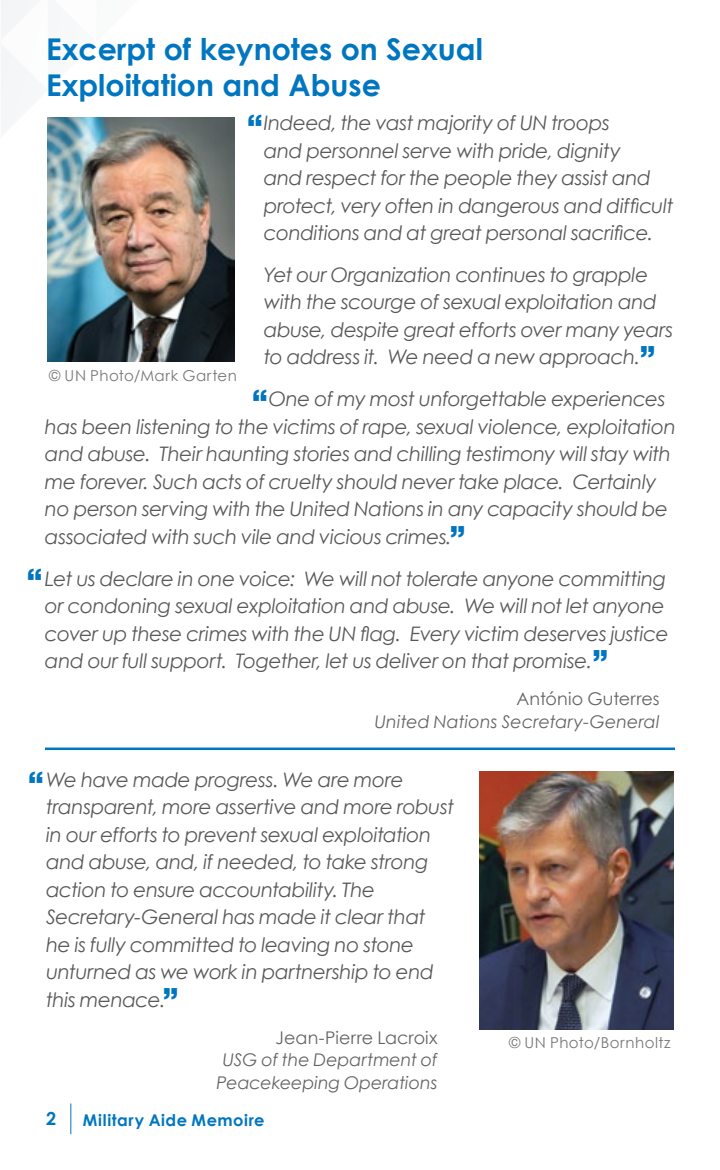
<style>
.page{position:relative;width:720px;height:1170px;background:#fff}
.page>*{position:absolute;margin:0;border:0;box-sizing:border-box;transform-origin:0 0}
.t1{font:700 30px/36px "Century Gothic";color:#0076c0}
.t2{font:900 30px "Helvetica Neue LT Std";color:#0076c0}
.t3{font:italic 20px/27.5px "Century Gothic";letter-spacing:-.02em;color:#58595b}
.t4{font:700 18px "Century Gothic";color:#0076c0}
.t5{font:italic 17.5px/22.5px "Century Gothic";color:#636466;text-align:center}
.t6{font:17.5px "Century Gothic";letter-spacing:.005em;color:#636466}
.t7{font:700 16.25px "Century Gothic";letter-spacing:.03em;color:#0076c0}
.t8{font:15px "Century Gothic";letter-spacing:.03em;color:#77787b}
</style>
<div class="page">
<hr style="left:70px;top:1103px;width:1px;height:31px;background:#0076c0">
<svg style="left:1px;top:0;width:144px;height:185px"></svg>
<img style="left:480px;top:772px;width:193px;height:258px">
<img style="left:48px;top:118px;width:187px;height:244px">
<hr style="left:45px;top:748px;width:630px;height:2px;background:#0076c0">
<h1 class="t1" style="left:46px;top:29px;width:438px">Excerpt of keynotes on Sexual<br>Exploitation and Abuse</h1>
<h1 class="t2" style="left:247px;top:108px;width:17px">“</h1>
<p class="t3" style="left:264px;top:109px;width:411px">Indeed, the vast majority of UN troops<br>and personnel serve with pride, dignity<br>and respect for the people they assist and protect, very often in dangerous and difficult conditions and at great personal sacrifice.</p>
<p class="t3" style="left:264px;top:261px;width:411px">Yet our Organization continues to grapple with the scourge of sexual exploitation and abuse, despite great efforts over many years to address it. We need a new approach.</p>
<p class="t3" style="left:45px;top:385px;width:632px;text-indent:224px">One of my most unforgettable experiences has been listening to the victims of rape, sexual violence, exploitation and abuse. Their haunting stories and chilling testimony will stay with me forever. Such acts of cruelty should never take place. Certainly no person serving with the United Nations in any capacity should be associated with such vile and vicious crimes.</p>
<p class="t3" style="left:45px;top:564px;width:625px">Let us declare in one voice: We will not tolerate anyone committing or condoning sexual exploitation and abuse. We will not let anyone cover up these crimes with the UN flag. Every victim deserves justice and our full support. Together, let us deliver on that promise.</p>
<p class="t6" style="left:517px;top:687px;width:145px">António Guterres</p>
<p class="t5" style="left:375px;top:710px;width:286px">United Nations Secretary-General</p>
<h1 class="t2" style="left:656px;top:365px;width:17px;rotate:-180deg">“</h1>
<p class="t8" style="left:49px;top:365px;width:189px">© UN Photo/Mark Garten</p>
<h1 class="t2" style="left:252px;top:382px;width:17px">“</h1>
<h1 class="t2" style="left:466px;top:544px;width:17px;rotate:-180deg">“</h1>
<h1 class="t2" style="left:27px;top:562px;width:17px">“</h1>
<h1 class="t2" style="left:608px;top:669px;width:17px;rotate:-180deg">“</h1>
<h1 class="t2" style="left:28px;top:764px;width:17px">“</h1>
<p class="t3" style="left:46px;top:765px;width:410px">We have made progress. We are more transparent, more assertive and more robust in our efforts to prevent sexual exploitation and abuse, and, if needed, to take strong action to ensure accountability. The Secretary-General has made it clear that he is fully committed to leaving no stone unturned as we work in partnership to end this menace.</p>
<p class="t6" style="left:276px;top:1025px;width:163px">Jean-Pierre Lacroix</p>
<p class="t5" style="left:217px;top:1048px;width:222px">USG of the Department of<br>Peacekeeping Operations</p>
<h1 class="t2" style="left:178px;top:1007px;width:17px;rotate:-180deg">“</h1>
<p class="t4" style="left:46px;top:1105px;width:12px">2</p>
<p class="t7" style="left:83px;top:1107px;width:183px">Military Aide Memoire</p>
<p class="t8" style="left:509px;top:1032px;width:163px">© UN Photo/Bornholtz</p>
</div>
